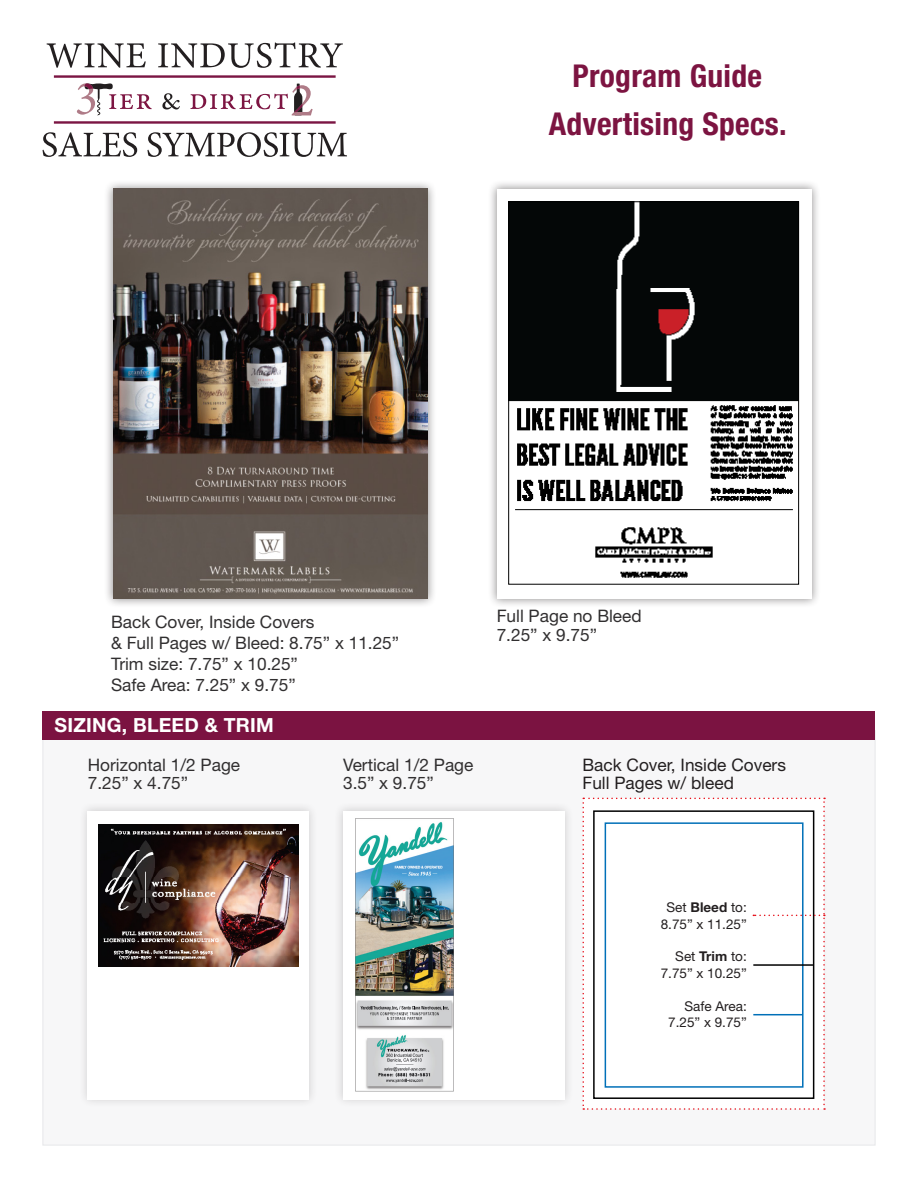
<style>
.page{position:relative;width:918px;height:1188px;background:#fff}
.page>*{position:absolute;margin:0;border:0;box-sizing:border-box;transform-origin:0 0}
.t1{font:700 condensed 31.5px "Helvetica Neue LT Std";letter-spacing:.01em;color:#7c1441}
.t2{font:700 19.5px "Helvetica Neue LT Std";letter-spacing:.01em;color:#fff}
.t3{font:17.25px/21px "Helvetica Neue LT Std";color:#312f30}
.t4{font:17.25px "Helvetica Neue LT Std";color:#231f20}
.t5{font:13.5px "Helvetica Neue LT Std";color:#231f20}
.s1{font-weight:700}
</style>
<div class="page">
<div style="left:488px;top:180px;width:332px;height:428px;background:#231f20;opacity:.5"></div>
<div style="left:497px;top:189px;width:314px;height:410px;background:#fff"></div>
<div style="left:43px;top:730px;width:832px;height:415px;background:#f7f7f8"></div>
<div style="left:104px;top:180px;width:333px;height:428px;background:#231f20;opacity:.5"></div>
<div style="left:79px;top:802px;width:239px;height:306px;background:#231f20;opacity:.2"></div>
<div style="left:88px;top:811px;width:221px;height:288px;background:#fff"></div>
<div style="left:334px;top:802px;width:239px;height:306px;background:#231f20;opacity:.2"></div>
<div style="left:343px;top:811px;width:221px;height:288px;background:#fff"></div>
<svg style="left:582px;top:798px;width:243px;height:312px"></svg>
<hr style="left:753px;top:964px;width:60px;height:2px;background:#000">
<hr style="left:753px;top:1014px;width:49px;height:1px;background:#0070b8">
<img style="left:113px;top:189px;width:315px;height:410px">
<img style="left:510px;top:204px;width:287px;height:374px">
<div style="left:508px;top:202px;width:291px;height:382px;border:1px solid #000"></div>
<img style="left:99px;top:824px;width:199px;height:143px">
<img style="left:355px;top:818px;width:99px;height:274px">
<div style="left:43px;top:711px;width:832px;height:29px;background:#7b1341"></div>
<svg style="left:47px;top:43px;width:99px;height:25px"></svg>
<svg style="left:158px;top:43px;width:185px;height:25px"></svg>
<hr style="left:54px;top:75px;width:282px;height:3px;background:#7b1543">
<hr style="left:54px;top:121px;width:282px;height:3px;background:#7b1543">
<svg style="left:77px;top:83px;width:75px;height:33px"></svg>
<svg style="left:162px;top:93px;width:18px;height:16px"></svg>
<svg style="left:190px;top:84px;width:123px;height:31px"></svg>
<svg style="left:43px;top:132px;width:94px;height:25px"></svg>
<svg style="left:147px;top:132px;width:200px;height:25px"></svg>
<p class="t1" style="left:572px;top:57px;width:191px">Program Guide</p>
<p class="t1" style="left:549px;top:105px;width:239px">Advertising Specs.</p>
<p class="t3" style="left:111px;top:611px;width:290px">Back Cover, Inside Covers<br>&amp; Full Pages w/ Bleed: 8.75” x 11.25”</p>
<p class="t3" style="left:111px;top:653px;width:188px">Trim size: 7.75” x 10.25”</p>
<p class="t3" style="left:111px;top:674px;width:186px">Safe Area: 7.25” x 9.75”</p>
<p class="t2" style="left:55px;top:713px;width:221px">SIZING, BLEED &amp; TRIM</p>
<p class="t3" style="left:88px;top:754px;width:154px">Horizontal 1/2 Page</p>
<p class="t3" style="left:88px;top:772px;width:102px">7.25” x 4.75”</p>
<p class="t3" style="left:343px;top:754px;width:132px">Vertical 1/2 Page</p>
<p class="t3" style="left:343px;top:772px;width:92px">3.5” x 9.75”</p>
<p class="t3" style="left:497px;top:605px;width:147px">Full Page no Bleed</p>
<p class="t3" style="left:497px;top:624px;width:102px">7.25” x 9.75”</p>
<p class="t4" style="left:582px;top:755px;width:205px">Back Cover, Inside Covers</p>
<p class="t4" style="left:582px;top:773px;width:153px">Full Pages w/ bleed</p>
<p class="t5" style="left:667px;top:899px;width:82px">Set <span class="s1">Bleed</span> to:</p>
<p class="t5" style="left:661px;top:916px;width:88px">8.75” x 11.25”</p>
<p class="t5" style="left:675px;top:949px;width:73px">Set <span class="s1">Trim</span> to:</p>
<p class="t5" style="left:661px;top:965px;width:88px">7.75” x 10.25”</p>
<p class="t5" style="left:685px;top:998px;width:64px">Safe Area:</p>
<p class="t5" style="left:668px;top:1015px;width:80px">7.25” x 9.75”</p>
</div>
